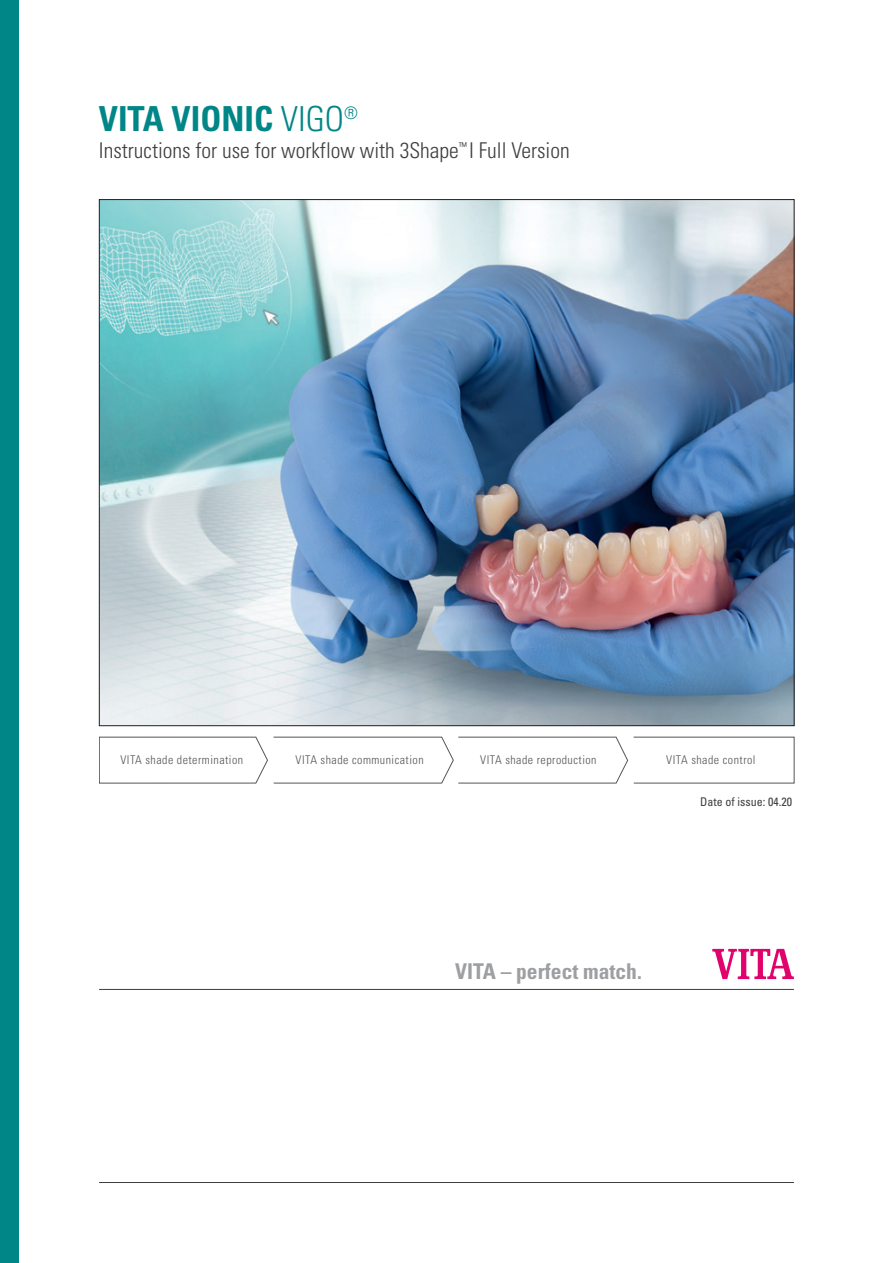
<style>
.page{position:relative;width:893px;height:1263px;background:#fff}
.page>*{position:absolute;margin:0;border:0;box-sizing:border-box;transform-origin:0 0}
.t1{font:700 condensed 34.5px "Univers LT Std";color:#008687}
.t2{font:300 condensed 21.75px "Univers LT Std";color:#3e3e3f}
.t3{font:700 condensed 21.75px "Univers LT Std";color:#9d9fa2}
.t4{font:300 condensed 12px "Univers";letter-spacing:.04em;color:#545557}
.t5{font:condensed 12px "Univers LT Std";color:#3e3e3f}
.s1{font-weight:300}
</style>
<div class="page">
<hr style="left:99px;top:1182px;width:695px;height:1px;background:#3e3e3f">
<hr style="left:99px;top:989px;width:695px;height:1px;background:#3e3e3f">
<svg style="left:712px;top:949px;width:82px;height:30px"></svg>
<img style="left:101px;top:201px;width:691px;height:523px">
<svg style="left:99px;top:737px;width:695px;height:46px"></svg>
<div style="left:0;top:0;width:18px;height:1263px;background:#008687"></div>
<h1 class="t1" style="left:99px;top:98px;width:261px">VITA VIONIC <span class="s1">VIGO</span><sup>®</sup></h1>
<h2 class="t2" style="left:99px;top:137px;width:472px">Instructions for use for workflow with 3Shape<sup>™</sup> I Full Version</h2>
<p class="t4" style="left:120px;top:753px;width:124px">VITA shade determination</p>
<p class="t4" style="left:296px;top:753px;width:130px">VITA shade communication</p>
<p class="t4" style="left:480px;top:753px;width:118px">VITA shade reproduction</p>
<p class="t4" style="left:666px;top:753px;width:91px">VITA shade control</p>
<p class="t5" style="left:700px;top:794px;width:93px">Date of issue: 04.20</p>
<h2 class="t3" style="left:455px;top:958px;width:188px">VITA – perfect match.</h2>
</div>
